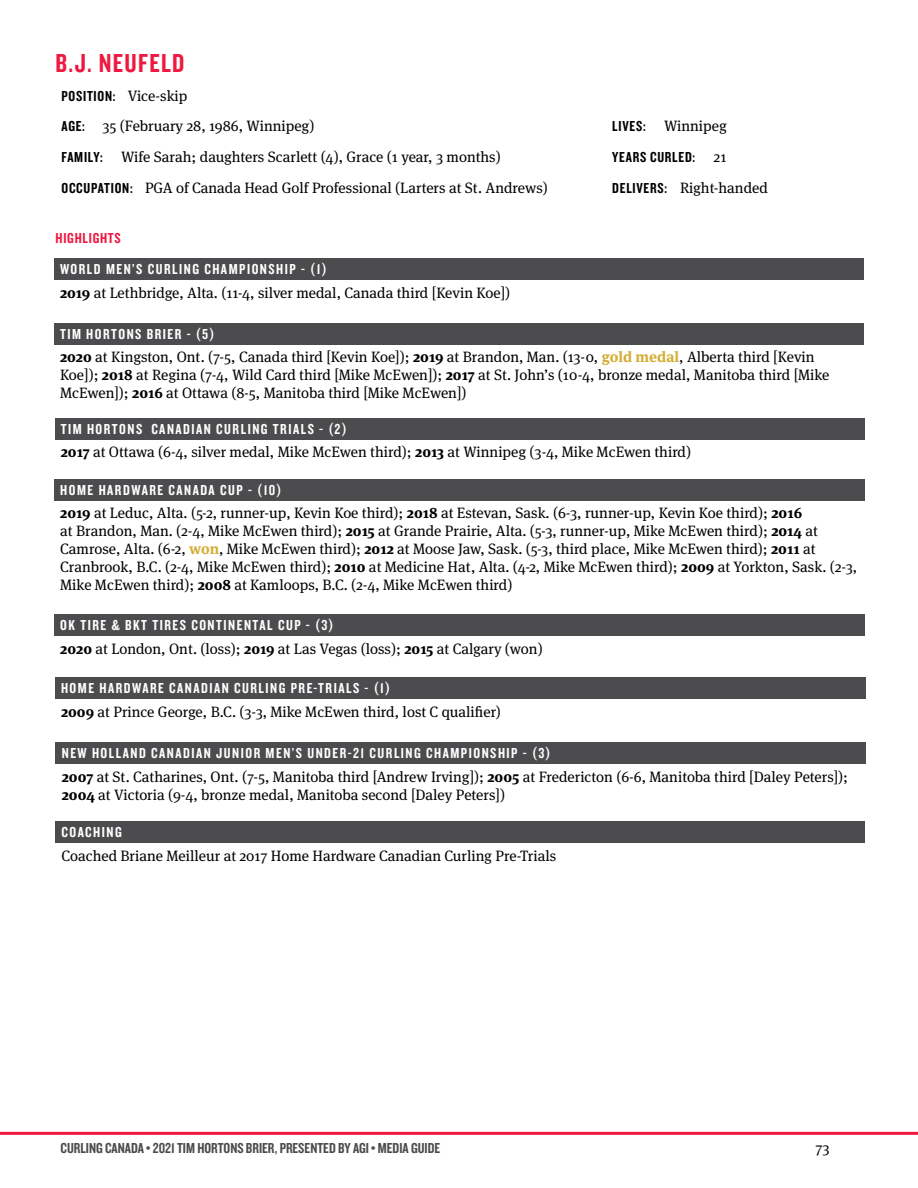
<style>
.page{position:relative;width:918px;height:1188px;background:#fff}
.page>*{position:absolute;margin:0;border:0;box-sizing:border-box;transform-origin:0 0}
.t1{font:27px "Knockout HTF49 Liteweight";letter-spacing:.05em;color:#ed1940}
.t2{font:15px/18px "Meta Serif Pro";color:#000}
.t3{font:15px "Knockout HTF49 Liteweight";letter-spacing:.1em;color:#fff}
.t4{font:15px "Knockout HTF49 Liteweight";color:#4c4c4e}
.t5{font:15px "Knockout HTF49 Liteweight";letter-spacing:.05em;color:#000}
.t6{font:15px "Knockout HTF49 Liteweight";letter-spacing:.05em;color:#ed1940}
.s1{font-family:"Meta Serif Pro"}
.s2{font-family:"Knockout HTF49 Liteweight"}
.s3{font-weight:700}
.s4{font-weight:700;color:#d4af37}
</style>
<div class="page">
<hr style="left:0;top:1132px;width:918px;height:3px;background:#ed1940">
<div style="left:54px;top:323px;width:810px;height:22px;background:#4c4c4e"></div>
<div style="left:55px;top:418px;width:810px;height:22px;background:#4c4c4e"></div>
<div style="left:54px;top:479px;width:810px;height:22px;background:#4c4c4e"></div>
<div style="left:54px;top:614px;width:810px;height:22px;background:#4c4c4e"></div>
<div style="left:55px;top:677px;width:810px;height:22px;background:#4c4c4e"></div>
<div style="left:56px;top:742px;width:810px;height:22px;background:#4c4c4e"></div>
<div style="left:56px;top:821px;width:810px;height:22px;background:#4c4c4e"></div>
<div style="left:54px;top:258px;width:810px;height:22px;background:#4c4c4e"></div>
<h1 class="t1" style="left:56px;top:49px;width:131px">B.J. NEUFELD</h1>
<p class="t5" style="left:62px;top:88px;width:127px">POSITION: <span class="s1">Vice-skip</span></p>
<p class="t2" style="left:62px;top:116px;width:254px"><span class="s2">AGE:</span> 35 (February 28, 1986, Winnipeg)</p>
<p class="t2" style="left:612px;top:116px;width:116px"><span class="s2">LIVES:</span> Winnipeg</p>
<p class="t2" style="left:62px;top:147px;width:441px"><span class="s2">FAMILY:</span> Wife Sarah; daughters Scarlett (4), Grace (1 year, 3 months)</p>
<p class="t5" style="left:612px;top:149px;width:116px">YEARS CURLED: <span class="s1">21</span></p>
<p class="t2" style="left:62px;top:178px;width:488px"><span class="s2">OCCUPATION:</span> PGA of Canada Head Golf Professional (Larters at St. Andrews)</p>
<p class="t2" style="left:612px;top:178px;width:157px"><span class="s2">DELIVERS:</span> Right-handed</p>
<p class="t6" style="left:56px;top:230px;width:67px">HIGHLIGHTS</p>
<p class="t3" style="left:60px;top:262px;width:268px">WORLD MEN’S CURLING CHAMPIONSHIP - (1)</p>
<p class="t2" style="left:60px;top:283px;width:452px"><span class="s3">2019</span> at Lethbridge, Alta. (11-4, silver medal, Canada third [Kevin Koe])</p>
<p class="t3" style="left:60px;top:326px;width:156px">TIM HORTONS BRIER - (5)</p>
<p class="t2" style="left:60px;top:347px;width:771px"><span class="s3">2020</span> at Kingston, Ont. (7-5, Canada third [Kevin Koe]); <span class="s3">2019</span> at Brandon, Man. (13-0, <span class="s4">gold medal</span>, Alberta third [Kevin<br>Koe]); <span class="s3">2018</span> at Regina (7-4, Wild Card third [Mike McEwen]); <span class="s3">2017</span> at St. John’s (10-4, bronze medal, Manitoba third [Mike<br>McEwen]); <span class="s3">2016</span> at Ottawa (8-5, Manitoba third [Mike McEwen])</p>
<p class="t3" style="left:61px;top:421px;width:288px">TIM HORTONS CANADIAN CURLING TRIALS - (2)</p>
<p class="t2" style="left:61px;top:442px;width:632px"><span class="s3">2017</span> at Ottawa (6-4, silver medal, Mike McEwen third); <span class="s3">2013</span> at Winnipeg (3-4, Mike McEwen third)</p>
<p class="t3" style="left:60px;top:482px;width:223px">HOME HARDWARE CANADA CUP - (10)</p>
<p class="t2" style="left:60px;top:503px;width:798px"><span class="s3">2019</span> at Leduc, Alta. (5-2, runner-up, Kevin Koe third); <span class="s3">2018</span> at Estevan, Sask. (6-3, runner-up, Kevin Koe third); <span class="s3">2016<br></span>at Brandon, Man. (2-4, Mike McEwen third); <span class="s3">2015</span> at Grande Prairie, Alta. (5-3, runner-up, Mike McEwen third); <span class="s3">2014</span> at Camrose, Alta. (6-2, <span class="s4">won</span>, Mike McEwen third); <span class="s3">2012</span> at Moose Jaw, Sask. (5-3, third place, Mike McEwen third); <span class="s3">2011</span> at Cranbrook, B.C. (2-4, Mike McEwen third); <span class="s3">2010</span> at Medicine Hat, Alta. (4-2, Mike McEwen third); <span class="s3">2009</span> at Yorkton, Sask. (2-3, Mike McEwen third); <span class="s3">2008</span> at Kamloops, B.C. (2-4, Mike McEwen third)</p>
<p class="t3" style="left:60px;top:617px;width:275px">OK TIRE &amp; BKT TIRES CONTINENTAL CUP - (3)</p>
<p class="t2" style="left:60px;top:639px;width:484px"><span class="s3">2020</span> at London, Ont. (loss); <span class="s3">2019</span> at Las Vegas (loss); <span class="s3">2015</span> at Calgary (won)</p>
<p class="t3" style="left:61px;top:681px;width:331px">HOME HARDWARE CANADIAN CURLING PRE-TRIALS - (1)</p>
<p class="t2" style="left:61px;top:702px;width:441px"><span class="s3">2009</span> at Prince George, B.C. (3-3, Mike McEwen third, lost C qualifier)</p>
<p class="t3" style="left:62px;top:746px;width:490px">NEW HOLLAND CANADIAN JUNIOR MEN’S UNDER-21 CURLING CHAMPIONSHIP - (3)</p>
<p class="t2" style="left:62px;top:767px;width:788px"><span class="s3">2007</span> at St. Catharines, Ont. (7-5, Manitoba third [Andrew Irving]); <span class="s3">2005</span> at Fredericton (6-6, Manitoba third [Daley Peters]);<br><span class="s3">2004</span> at Victoria (9-4, bronze medal, Manitoba second [Daley Peters])</p>
<p class="t3" style="left:62px;top:824px;width:62px">COACHING</p>
<p class="t2" style="left:62px;top:846px;width:496px">Coached Briane Meilleur at 2017 Home Hardware Canadian Curling Pre-Trials</p>
<p class="t4" style="left:60px;top:1141px;width:381px">CURLING CANADA • 2021 TIM HORTONS BRIER, PRESENTED BY AGI • MEDIA GUIDE</p>
<p class="t2" style="left:815px;top:1138px;width:16px">73</p>
</div>
